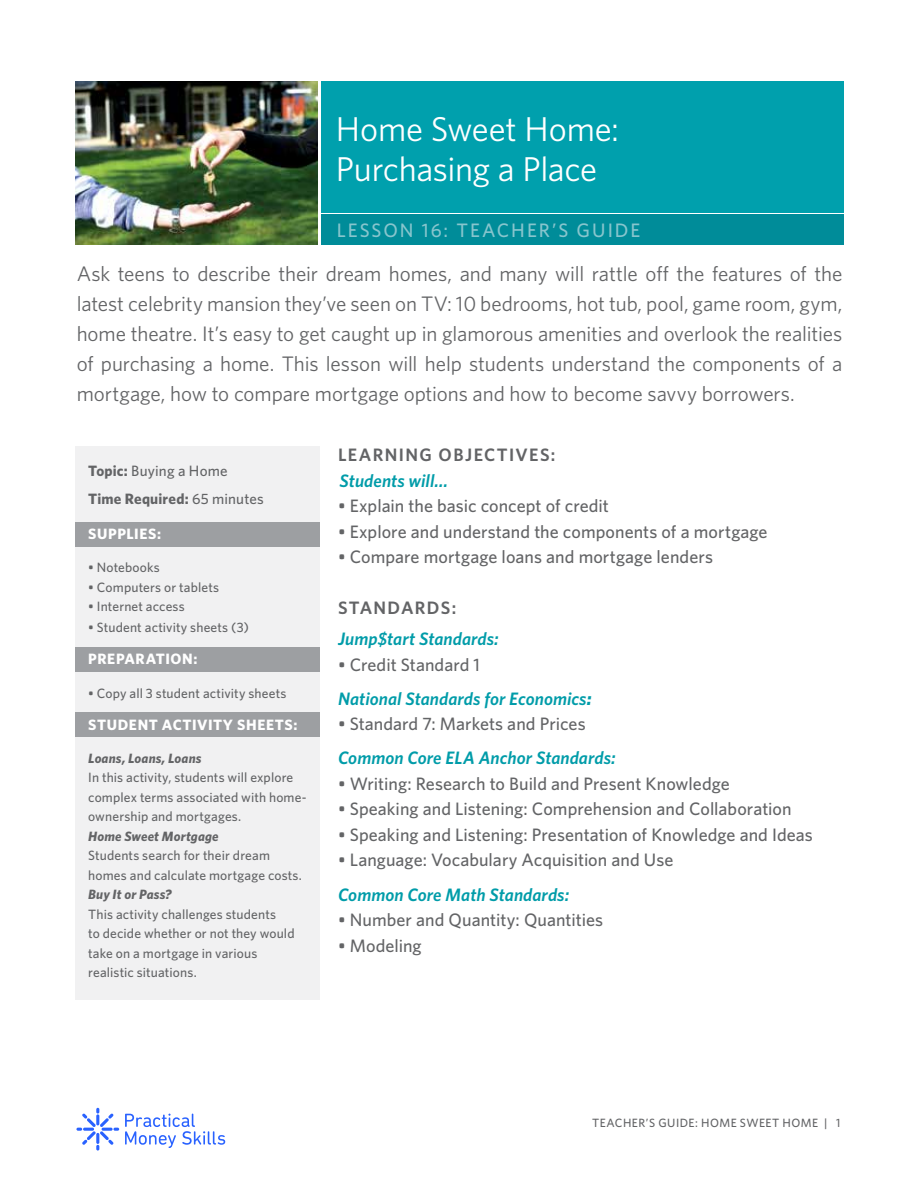
<style>
.page{position:relative;width:918px;height:1188px;background:#fff}
.page>*{position:absolute;margin:0;border:0;box-sizing:border-box;transform-origin:0 0}
.t1{font:34.5px/40.5px "Whitney";letter-spacing:-.01em;color:#fff}
.t2{font:21px/30px "Whitney";letter-spacing:-.005em;color:#636466;text-align:justify}
.t3{font:500 19.5px "Whitney";letter-spacing:.1em;color:#87c5cd}
.t4{font:500 18px "Whitney";color:#636466}
.t5{font:italic 600 18px/34.2px "Whitney";letter-spacing:.005em;color:#009ca9}
.t6{font:600 18px "Whitney";letter-spacing:.075em;color:#636466}
.t7{font:700 15px "Whitney";letter-spacing:.04em;color:#fff}
.t8{font:500 15px/27.8px "Whitney";letter-spacing:.01em;color:#636466}
.t9{font:500 13.5px/19.5px "Whitney";letter-spacing:.01em;color:#636466}
.t10{font:italic 700 13.5px "Whitney";letter-spacing:.01em;color:#636466}
.t11{font:500 12px "Whitney";letter-spacing:.04em;color:#636466}
.s1{font-weight:700}
.s2{font-weight:500;font-style:normal;color:#636466}
</style>
<div class="page">
<img style="left:75px;top:81px;width:243px;height:163px">
<div style="left:75px;top:447px;width:245px;height:553px;background:#f1f1f2"></div>
<div style="left:321px;top:81px;width:522px;height:131px;background:#00a0ad"></div>
<div style="left:321px;top:214px;width:522px;height:30px;background:#008c99"></div>
<div style="left:75px;top:522px;width:245px;height:25px;background:#9d9fa2"></div>
<div style="left:75px;top:647px;width:245px;height:24px;background:#9d9fa2"></div>
<div style="left:75px;top:712px;width:245px;height:24px;background:#9d9fa2"></div>
<svg style="left:125px;top:1114px;width:100px;height:34px"></svg>
<svg style="left:76px;top:1108px;width:43px;height:43px"></svg>
<h1 class="t1" style="left:336px;top:108px;width:285px">Home Sweet Home:<br>Purchasing a Place</h1>
<p class="t3" style="left:337px;top:218px;width:305px">LESSON 16: TEACHER’S GUIDE</p>
<p class="t2" style="left:77px;top:258px;width:767px">Ask teens to describe their dream homes, and many will rattle off the features of the latest celebrity mansion they’ve seen on TV: 10 bedrooms, hot tub, pool, game room, gym, home theatre. It’s easy to get caught up in glamorous amenities and overlook the realities of purchasing a home. This lesson will help students understand the components of a mortgage, how to compare mortgage options and how to become savvy borrowers.</p>
<p class="t8" style="left:88px;top:457px;width:177px"><span class="s1">Topic:</span> Buying a Home<br><span class="s1">Time Required:</span> 65 minutes</p>
<p class="t7" style="left:88px;top:524px;width:74px">SUPPLIES:</p>
<p class="t9" style="left:88px;top:557px;width:73px">• Notebooks</p>
<p class="t9" style="left:88px;top:577px;width:132px">• Computers or tablets</p>
<p class="t9" style="left:88px;top:596px;width:98px">• Internet access</p>
<p class="t9" style="left:88px;top:617px;width:162px">• Student activity sheets (3)</p>
<p class="t7" style="left:88px;top:648px;width:111px">PREPARATION:</p>
<p class="t9" style="left:88px;top:683px;width:200px">• Copy all 3 student activity sheets</p>
<p class="t7" style="left:88px;top:714px;width:211px">STUDENT ACTIVITY SHEETS:</p>
<p class="t10" style="left:88px;top:749px;width:115px">Loans, Loans, Loans</p>
<p class="t9" style="left:88px;top:767px;width:220px">In this activity, students will explore complex terms associated with home&shy;ownership and mortgages.</p>
<p class="t10" style="left:88px;top:827px;width:132px">Home Sweet Mortgage</p>
<p class="t9" style="left:88px;top:845px;width:215px">Students search for their dream homes and calculate mortgage costs.</p>
<p class="t10" style="left:88px;top:885px;width:85px">Buy It or Pass?</p>
<p class="t9" style="left:88px;top:904px;width:208px">This activity challenges students<br>to decide whether or not they would take on a mortgage in various realistic situations.</p>
<p class="t6" style="left:338px;top:443px;width:219px">LEARNING OBJECTIVES:</p>
<p class="t5" style="left:340px;top:463px;width:110px">Students will…</p>
<p class="t4" style="left:338px;top:494px;width:273px">• Explain the basic concept of credit</p>
<p class="t4" style="left:338px;top:520px;width:431px">• Explore and understand the components of a mortgage</p>
<p class="t4" style="left:338px;top:545px;width:377px">• Compare mortgage loans and mortgage lenders</p>
<p class="t6" style="left:338px;top:596px;width:120px">STANDARDS:</p>
<p class="t5" style="left:338px;top:621px;width:162px">Jump$tart Standards:</p>
<p class="t5" style="left:338px;top:647px;width:255px"><span class="s2">• Credit Standard 1<br></span>National Standards for Economics<span class="s1">:</span></p>
<p class="t4" style="left:338px;top:712px;width:249px">• Standard 7: Markets and Prices</p>
<p class="t5" style="left:338px;top:741px;width:279px">Common Core ELA Anchor Standards:</p>
<p class="t4" style="left:338px;top:772px;width:393px">• Writing: Research to Build and Present Knowledge</p>
<p class="t4" style="left:338px;top:797px;width:455px">• Speaking and Listening: Comprehension and Collaboration</p>
<p class="t4" style="left:338px;top:823px;width:476px">• Speaking and Listening: Presentation of Knowledge and Ideas</p>
<p class="t4" style="left:338px;top:848px;width:337px">• Language: Vocabulary Acquisition and Use</p>
<p class="t5" style="left:338px;top:877px;width:233px">Common Core Math Standards:</p>
<p class="t4" style="left:338px;top:908px;width:267px">• Number and Quantity: Quantities</p>
<p class="t4" style="left:338px;top:933px;width:85px">• Modeling</p>
<p class="t11" style="left:592px;top:1115px;width:250px">TEACHER’S GUIDE: HOME SWEET HOME | 1</p>
</div>
